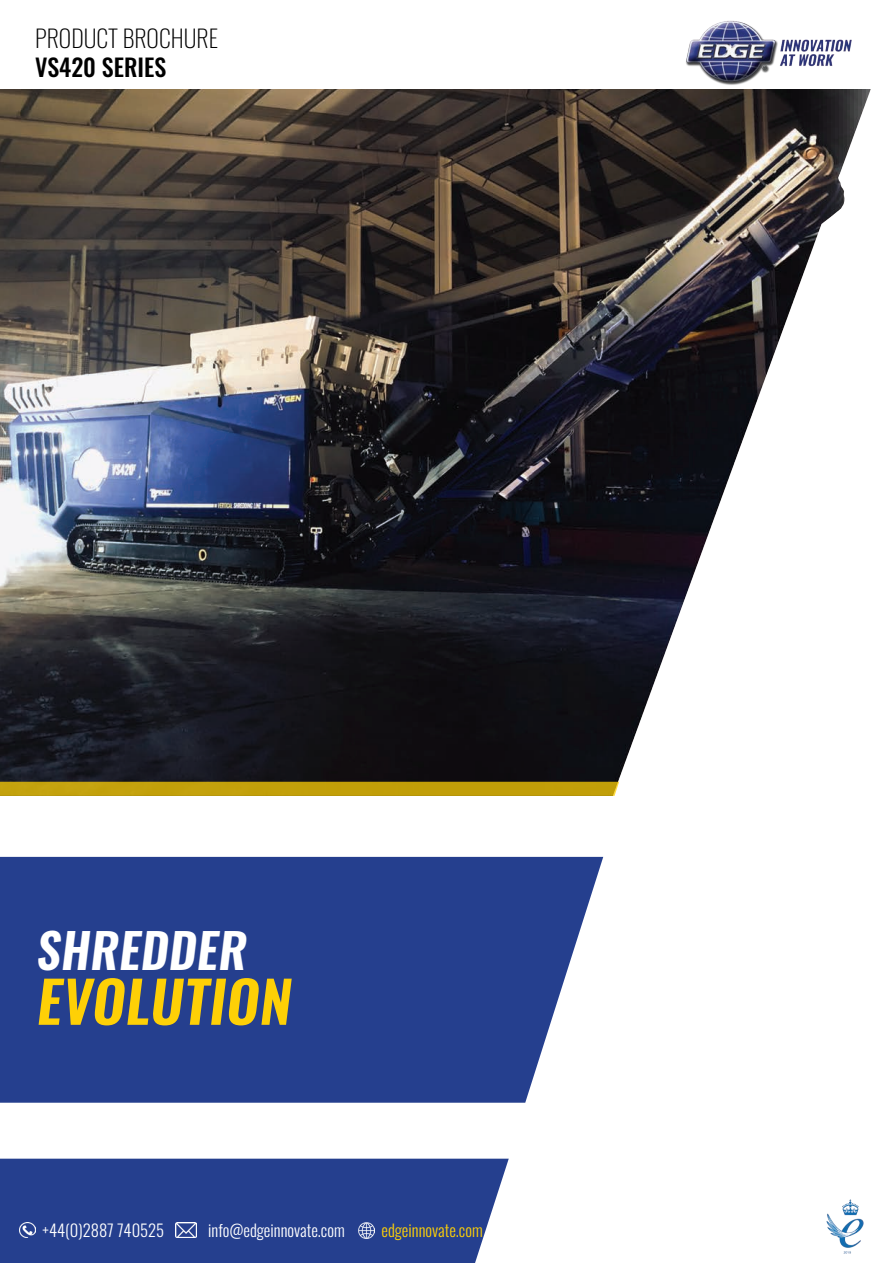
<style>
.page{position:relative;width:893px;height:1263px;background:#fff}
.page>*{position:absolute;margin:0;border:0;box-sizing:border-box;transform-origin:0 0}
.t1{font:600 57px "Oswald";color:#fed006}
.t2{font:600 48.15px "Oswald";color:#fff}
.t3{font:200 24px "Oswald";color:#000}
.t4{font:500 24px "Oswald";color:#000}
.t5{font:300 16.65px "Oswald";color:#fff}
.t6{font:300 16.65px "Oswald";color:#fed006}
</style>
<div class="page">
<div style="left:0;top:857px;width:603px;height:246px;background:#253f8e"></div>
<img style="left:0;top:89px;width:871px;height:693px">
<img style="left:686px;top:20px;width:166px;height:65px">
<div style="left:0;top:1159px;width:509px;height:104px;background:#253f8e"></div>
<img style="left:20px;top:1222px;width:15px;height:16px">
<img style="left:359px;top:1222px;width:16px;height:16px">
<img style="left:175px;top:1222px;width:22px;height:15px">
<img style="left:826px;top:1199px;width:38px;height:55px">
<svg style="left:0;top:782px;width:619px;height:14px;background:#c19f0b"></svg>
<h3 class="t3" style="left:35px;top:17px;width:185px">PRODUCT BROCHURE</h3>
<h3 class="t4" style="left:35px;top:54px;width:133px">VS420 SERIES</h3>
<h2 class="t2" style="left:35px;top:925px;width:221px">SHREDDER</h2>
<h1 class="t1" style="left:35px;top:972px;width:267px">EVOLUTION</h1>
<p class="t5" style="left:43px;top:1216px;width:123px">+44(0)2887 740525</p>
<p class="t5" style="left:208px;top:1216px;width:138px">info@edgeinnovate.com</p>
<p class="t6" style="left:381px;top:1216px;width:103px">edgeinnovate.com</p>
</div>
